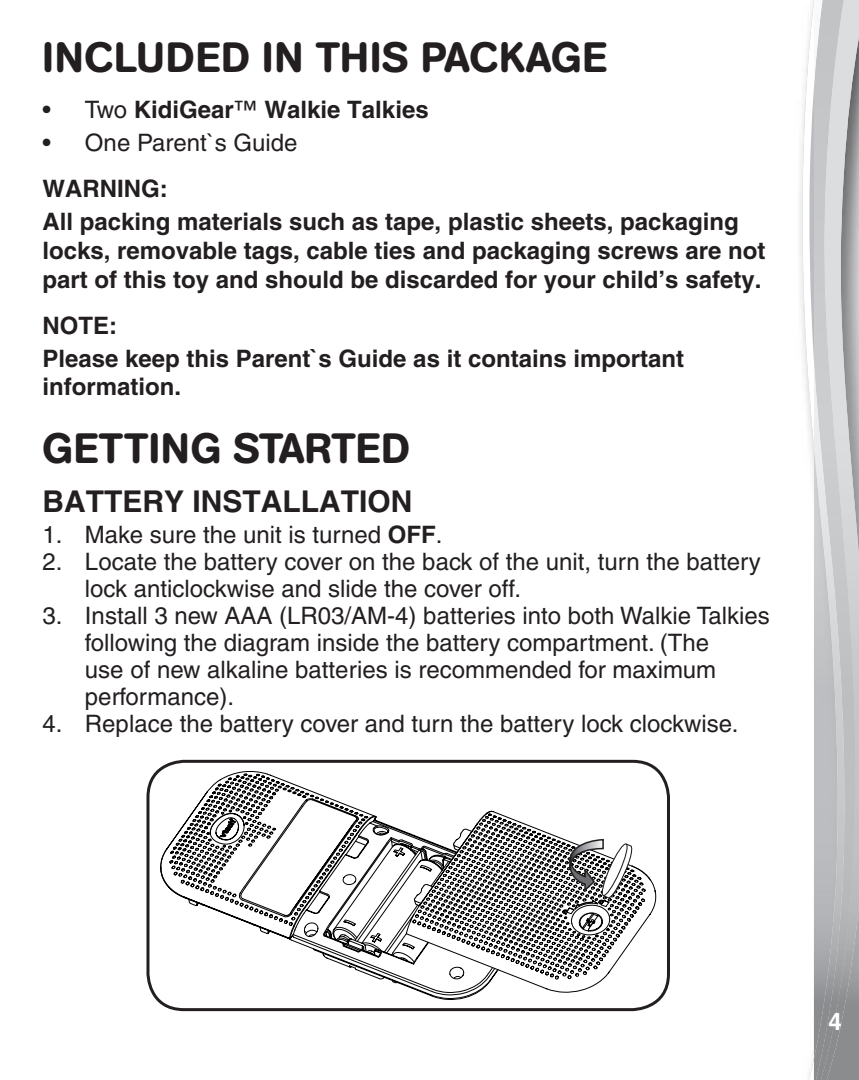
<style>
.page{position:relative;width:859px;height:1080px;background:#fff}
.page>*{position:absolute;margin:0;border:0;box-sizing:border-box;transform-origin:0 0}
.headline{font:500 42px "AG Book Rounded";letter-spacing:.02em;color:#231f20}
.subhead_1{font:700 30px "Helvetica";color:#231f20}
.body_text_2{font:500 24px/27px "Helvetica";color:#231f20}
.body_text_1{font:700 24px/28.8px "Helvetica";color:#231f20}
.body_text_2-2{font:700 24px "Helvetica";color:#231f20}
.t1{font:700 24px "Helvetica";color:#fff}
.s1{font-weight:500}
.s2{font-weight:400}
.s3{font-weight:700}
</style>
<div class="page">
<svg style="left:802px;top:0;width:12px;height:1080px"></svg>
<img style="left:847px;top:906px;width:12px;height:174px">
<svg style="left:847px;top:0;width:12px;height:906px;background:#b6b7b9"></svg>
<img style="left:814px;top:0;width:33px;height:1080px">
<svg style="left:160px;top:771px;width:443px;height:222px"></svg>
<div style="left:146px;top:760px;width:524px;height:251px;border:3px solid #231f20;border-radius:36px"></div>
<svg style="left:160px;top:773px;width:496px;height:207px"></svg>
<p class="headline" style="left:42px;top:33px;width:566px">INCLUDED IN THIS PACKAGE</p>
<p class="body_text_2-2" style="left:42px;top:95px;width:388px"><span class="s1">• Two</span> KidiGear<span class="s2">™</span> Walkie Talkies</p>
<p class="body_text_2" style="left:42px;top:129px;width:256px">• One Parent`s Guide</p>
<p class="body_text_1" style="left:42px;top:174px;width:127px">WARNING:</p>
<p class="body_text_1" style="left:42px;top:207px;width:724px">All packing materials such as tape, plastic sheets, packaging locks, removable tags, cable ties and packaging screws are not part of this toy and should be discarded for your child’s safety.</p>
<p class="body_text_1" style="left:42px;top:310px;width:76px">NOTE:</p>
<p class="body_text_1" style="left:42px;top:343px;width:643px">Please keep this Parent`s Guide as it contains important information.</p>
<p class="headline" style="left:42px;top:424px;width:369px">GETTING STARTED</p>
<p class="subhead_1" style="left:42px;top:483px;width:371px">BATTERY INSTALLATION</p>
<p class="body_text_2" style="left:42px;top:521px;width:402px">1. Make sure the unit is turned <span class="s3">OFF</span>.</p>
<p class="body_text_2" style="left:85px;top:548px;width:677px;text-indent:-43px">2. Locate the battery cover on the back of the unit, turn the battery lock anticlockwise and slide the cover off.</p>
<p class="body_text_2" style="left:85px;top:602px;width:686px;text-indent:-43px">3. Install 3 new AAA (LR03/AM-4) batteries into both Walkie Talkies following the diagram inside the battery compartment. (The<br>use of new alkaline batteries is recommended for maximum performance).</p>
<p class="body_text_2" style="left:42px;top:710px;width:697px">4. Replace the battery cover and turn the battery lock clockwise.</p>
<p class="t1" style="left:828px;top:1007px;width:15px">4</p>
</div>
